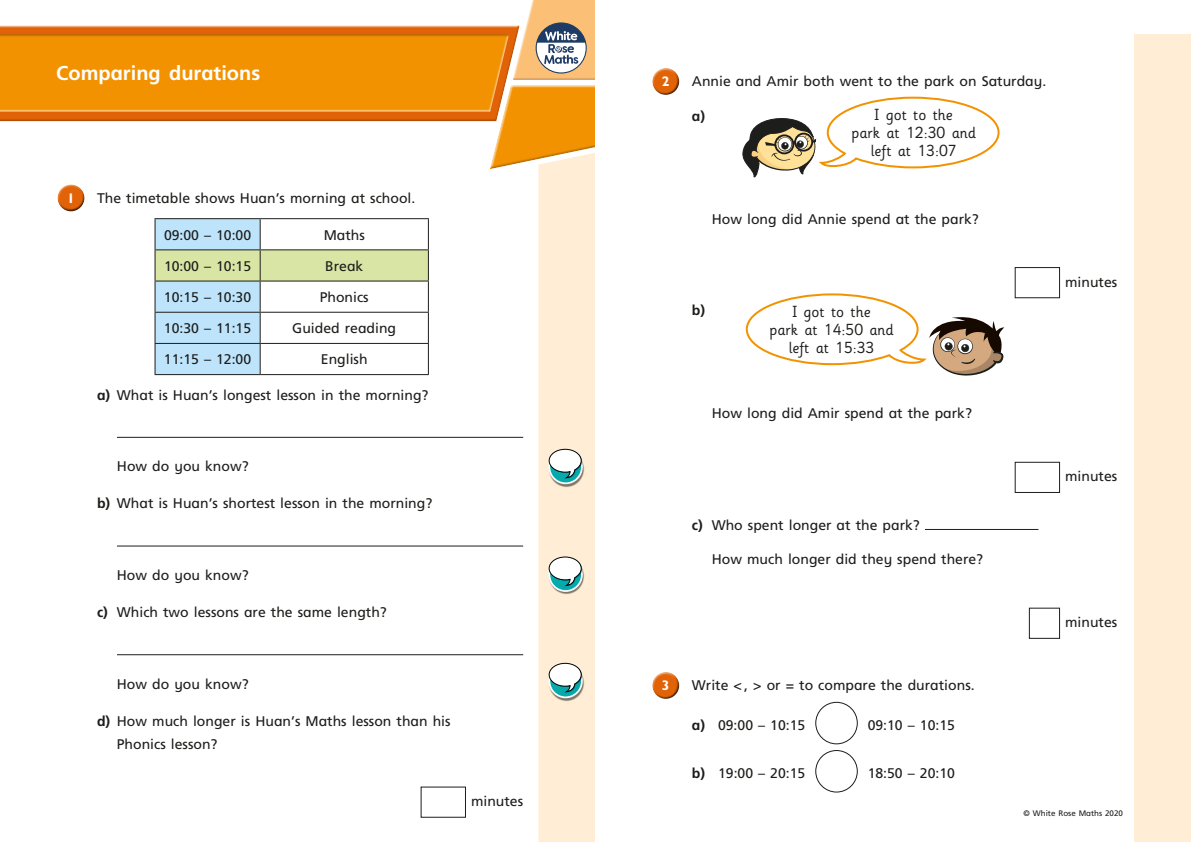
<style>
.page{position:relative;width:1191px;height:842px;background:#fff}
.page>*{position:absolute;margin:0;border:0;box-sizing:border-box;transform-origin:0 0}
.t1{font:700 20px "Frutiger Inf";color:#fff}
.t2{font:16px/18px "Sassoon Infant Std";color:#1d1d1b;text-align:center}
.t3{font:14px/23px "Frutiger Inf";color:#1d1d1b}
.t4{font:700 14px "Frutiger Inf";color:#1d1d1b}
.t5{font:700 14px "Gill Infant";color:#fff}
.t6{font:8px "Frutiger Inf";color:#1d1d1b}
.s1{font-weight:700}
</style>
<div class="page">
<div style="left:1134px;top:34px;width:57px;height:808px;background:#ffeed5"></div>
<svg style="left:0;top:0;width:595px;height:169px"></svg>
<div style="left:538px;top:144px;width:57px;height:698px;background:#ffeed5"></div>
<hr style="left:117px;top:437px;width:406px;height:1px;background:#1d1d1b">
<hr style="left:117px;top:546px;width:406px;height:1px;background:#1d1d1b">
<hr style="left:117px;top:654px;width:406px;height:1px;background:#1d1d1b">
<div style="left:57px;top:184px;width:28px;height:22px;background:#fff;opacity:.75"></div>
<div style="left:57px;top:188px;width:29px;height:25px;background:#1d1d1b;opacity:.75"></div>
<svg style="left:155px;top:219px;width:273px;height:155px"></svg>
<hr style="left:260px;top:218px;width:169px;height:1px;background:#1d1d1b">
<hr style="left:428px;top:219px;width:1px;height:30px;background:#1d1d1b">
<hr style="left:428px;top:282px;width:1px;height:30px;background:#1d1d1b">
<hr style="left:260px;top:312px;width:169px;height:1px;background:#1d1d1b">
<hr style="left:428px;top:313px;width:1px;height:30px;background:#1d1d1b">
<hr style="left:260px;top:343px;width:169px;height:1px;background:#1d1d1b">
<hr style="left:428px;top:344px;width:1px;height:30px;background:#1d1d1b">
<hr style="left:260px;top:374px;width:169px;height:1px;background:#1d1d1b">
<hr style="left:154px;top:218px;width:106px;height:1px;background:#1d1d1b">
<hr style="left:154px;top:219px;width:1px;height:30px;background:#1d1d1b">
<hr style="left:260px;top:219px;width:1px;height:30px;background:#1d1d1b">
<hr style="left:154px;top:282px;width:1px;height:30px;background:#1d1d1b">
<hr style="left:260px;top:282px;width:1px;height:30px;background:#1d1d1b">
<hr style="left:154px;top:312px;width:106px;height:1px;background:#1d1d1b">
<hr style="left:154px;top:313px;width:1px;height:30px;background:#1d1d1b">
<hr style="left:260px;top:313px;width:1px;height:30px;background:#1d1d1b">
<hr style="left:154px;top:343px;width:106px;height:1px;background:#1d1d1b">
<hr style="left:154px;top:344px;width:1px;height:30px;background:#1d1d1b">
<hr style="left:260px;top:344px;width:1px;height:30px;background:#1d1d1b">
<hr style="left:154px;top:374px;width:106px;height:1px;background:#1d1d1b">
<hr style="left:154px;top:249px;width:106px;height:1px;background:#1d1d1b">
<hr style="left:154px;top:250px;width:1px;height:31px;background:#1d1d1b">
<hr style="left:154px;top:281px;width:106px;height:1px;background:#1d1d1b">
<hr style="left:260px;top:249px;width:169px;height:1px;background:#1d1d1b">
<hr style="left:260px;top:250px;width:1px;height:31px;background:#1d1d1b">
<hr style="left:428px;top:250px;width:1px;height:31px;background:#1d1d1b">
<hr style="left:260px;top:281px;width:169px;height:1px;background:#1d1d1b">
<div style="left:420px;top:786px;width:46px;height:32px;border:1px solid #1d1d1b"></div>
<div style="left:652px;top:67px;width:28px;height:22px;background:#fff;opacity:.75"></div>
<div style="left:652px;top:72px;width:29px;height:24px;background:#1d1d1b;opacity:.75"></div>
<div style="left:1014px;top:267px;width:46px;height:31px;border:1px solid #1d1d1b"></div>
<div style="left:1014px;top:462px;width:46px;height:31px;border:1px solid #1d1d1b"></div>
<hr style="left:925px;top:529px;width:113px;height:1px;background:#1d1d1b">
<div style="left:1028px;top:608px;width:32px;height:31px;border:1px solid #1d1d1b"></div>
<div style="left:652px;top:671px;width:28px;height:22px;background:#fff;opacity:.75"></div>
<div style="left:652px;top:676px;width:29px;height:24px;background:#1d1d1b;opacity:.75"></div>
<div style="left:815px;top:702px;width:42px;height:42px;border:1px solid #1d1d1b;border-radius:50%"></div>
<div style="left:815px;top:750px;width:42px;height:42px;border:1px solid #1d1d1b;border-radius:50%"></div>
<img style="left:548px;top:450px;width:37px;height:37px">
<svg style="left:549px;top:451px;width:33px;height:32px"></svg>
<div style="left:548px;top:450px;width:35px;height:34px;border:2px solid #fff;border-radius:50%"></div>
<svg style="left:549px;top:449px;width:33px;height:29px"></svg>
<img style="left:548px;top:558px;width:37px;height:37px">
<svg style="left:549px;top:558px;width:33px;height:33px"></svg>
<div style="left:548px;top:558px;width:35px;height:34px;border:2px solid #fff;border-radius:50%"></div>
<svg style="left:549px;top:557px;width:33px;height:29px"></svg>
<img style="left:548px;top:664px;width:37px;height:37px">
<svg style="left:549px;top:665px;width:33px;height:32px"></svg>
<div style="left:548px;top:664px;width:35px;height:34px;border:2px solid #fff;border-radius:50%"></div>
<svg style="left:549px;top:663px;width:33px;height:29px"></svg>
<svg style="left:742px;top:96px;width:258px;height:82px"></svg>
<svg style="left:745px;top:293px;width:259px;height:83px"></svg>
<h1 class="t1" style="left:56px;top:62px;width:205px">Comparing durations</h1>
<p class="t5" style="left:67px;top:190px;width:9px">1</p>
<p class="t3" style="left:97px;top:186px;width:320px">The timetable shows Huan’s morning at school.</p>
<p class="t3" style="left:164px;top:223px;width:89px">09:00 – 10:00</p>
<p class="t3" style="left:324px;top:223px;width:43px">Maths</p>
<p class="t3" style="left:164px;top:254px;width:89px">10:00 – 10:15</p>
<p class="t3" style="left:325px;top:254px;width:40px">Break</p>
<p class="t3" style="left:164px;top:286px;width:89px">10:15 – 10:30</p>
<p class="t3" style="left:320px;top:286px;width:51px">Phonics</p>
<p class="t3" style="left:164px;top:317px;width:89px">10:30 – 11:15</p>
<p class="t3" style="left:292px;top:317px;width:105px">Guided reading</p>
<p class="t3" style="left:164px;top:348px;width:89px">11:15 – 12:00</p>
<p class="t3" style="left:321px;top:348px;width:48px">English</p>
<p class="t3" style="left:97px;top:383px;width:333px"><span class="s1">a)</span> What is Huan’s longest lesson in the morning?</p>
<p class="t3" style="left:117px;top:455px;width:133px">How do you know?</p>
<p class="t3" style="left:97px;top:492px;width:337px"><span class="s1">b)</span> What is Huan’s shortest lesson in the morning?</p>
<p class="t3" style="left:117px;top:563px;width:133px">How do you know?</p>
<p class="t3" style="left:97px;top:601px;width:291px"><span class="s1">c)</span> Which two lessons are the same length?</p>
<p class="t3" style="left:117px;top:672px;width:133px">How do you know?</p>
<p class="t3" style="left:117px;top:709px;width:335px;text-indent:-20px"><span class="s1">d)</span> How much longer is Huan’s Maths lesson than his<br>Phonics lesson?</p>
<p class="t3" style="left:471px;top:790px;width:54px">minutes</p>
<p class="t5" style="left:662px;top:73px;width:9px">2</p>
<p class="t3" style="left:692px;top:70px;width:356px">Annie and Amir both went to the park on Saturday.</p>
<p class="t4" style="left:692px;top:108px;width:15px">a)</p>
<p class="t2" style="left:851px;top:106px;width:126px">I got to the<br>park at 12:30 and left at 13:07</p>
<p class="t3" style="left:711px;top:207px;width:269px">How long did Annie spend at the park?</p>
<p class="t4" style="left:692px;top:302px;width:15px">b)</p>
<p class="t2" style="left:769px;top:303px;width:126px">I got to the<br>park at 14:50 and left at 15:33</p>
<p class="t3" style="left:711px;top:402px;width:262px">How long did Amir spend at the park?</p>
<p class="t3" style="left:692px;top:513px;width:229px"><span class="s1">c)</span> Who spent longer at the park?</p>
<p class="t3" style="left:711px;top:548px;width:273px">How much longer did they spend there?</p>
<p class="t5" style="left:662px;top:677px;width:9px">3</p>
<p class="t3" style="left:692px;top:674px;width:284px">Write &lt; , &gt; or = to compare the durations.</p>
<p class="t3" style="left:692px;top:713px;width:115px"><span class="s1">a)</span> 09:00 – 10:15</p>
<p class="t3" style="left:867px;top:713px;width:89px">09:10 – 10:15</p>
<p class="t3" style="left:692px;top:761px;width:115px"><span class="s1">b)</span> 19:00 – 20:15</p>
<p class="t3" style="left:867px;top:761px;width:89px">18:50 – 20:10</p>
<p class="t3" style="left:1065px;top:270px;width:54px">minutes</p>
<p class="t3" style="left:1065px;top:465px;width:54px">minutes</p>
<p class="t3" style="left:1065px;top:611px;width:54px">minutes</p>
<p class="t6" style="left:1023px;top:809px;width:101px">© White Rose Maths 2020</p>
</div>
